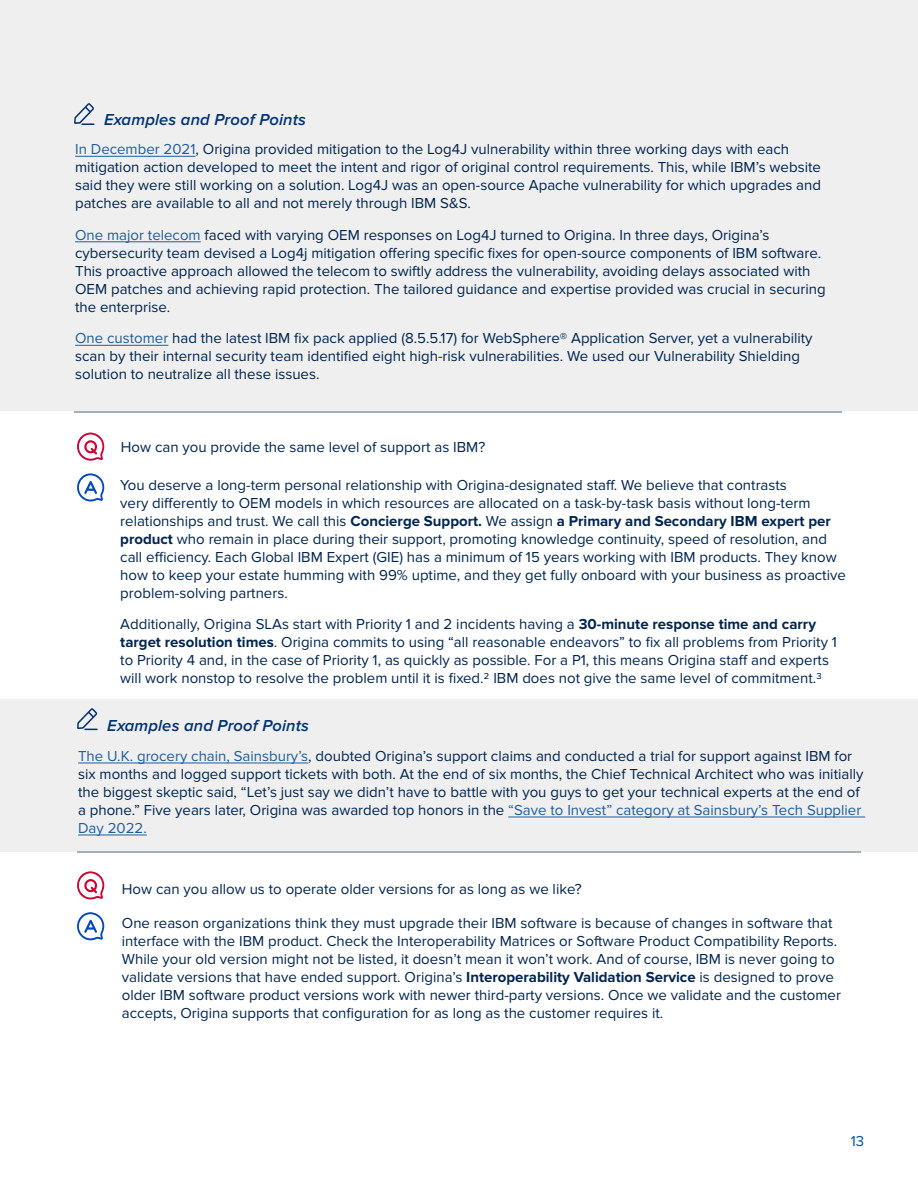
<style>
.page{position:relative;width:918px;height:1188px;background:#fff}
.page>*{position:absolute;margin:0;border:0;box-sizing:border-box;transform-origin:0 0}
.t1{font:italic 600 16.5px "Proxima Nova";letter-spacing:.01em;color:#003273}
.t2{font:15px/18px "Proxima Nova";color:#00254f}
.t3{font:15px "Proxima Nova";color:#0053a5}
.s1{color:#205d9e}
.s2{font-weight:700}
</style>
<div class="page">
<div style="left:0;top:0;width:918px;height:411px;background:#efefef"></div>
<hr style="left:75px;top:156px;width:121px;height:1px;background:#205d9e">
<hr style="left:75px;top:242px;width:126px;height:1px;background:#205d9e">
<hr style="left:75px;top:345px;width:93px;height:1px;background:#205d9e">
<svg style="left:74px;top:103px;width:21px;height:22px"></svg>
<hr style="left:75px;top:411px;width:767px;height:1px;background:#a3aeb8">
<div style="left:0;top:700px;width:918px;height:152px;background:#efefef"></div>
<hr style="left:78px;top:763px;width:230px;height:1px;background:#205d9e">
<hr style="left:508px;top:817px;width:357px;height:1px;background:#205d9e">
<hr style="left:78px;top:835px;width:69px;height:1px;background:#205d9e">
<svg style="left:77px;top:432px;width:28px;height:29px"></svg>
<svg style="left:77px;top:473px;width:28px;height:29px"></svg>
<svg style="left:77px;top:871px;width:28px;height:28px"></svg>
<svg style="left:77px;top:912px;width:28px;height:28px"></svg>
<svg style="left:77px;top:708px;width:21px;height:22px"></svg>
<hr style="left:77px;top:852px;width:783px;height:1px;background:#a3aeb8">
<p class="t1" style="left:104px;top:112px;width:203px">Examples and Proof Points</p>
<p class="t2" style="left:75px;top:141px;width:747px"><span class="s1">In December 2021</span>, Origina provided mitigation to the Log4J vulnerability within three working days with each mitigation action developed to meet the intent and rigor of original control requirements. This, while IBM’s website said they were still working on a solution. Log4J was an open-source Apache vulnerability for which upgrades and patches are available to all and not merely through IBM S&amp;S.</p>
<p class="t2" style="left:75px;top:226px;width:752px"><span class="s1">One major telecom</span> faced with varying OEM responses on Log4J turned to Origina. In three days, Origina’s cybersecurity team devised a Log4j mitigation offering specific fixes for open-source components of IBM software.<br>This proactive approach allowed the telecom to swiftly address the vulnerability, avoiding delays associated with OEM patches and achieving rapid protection. The tailored guidance and expertise provided was crucial in securing the enterprise.</p>
<p class="t2" style="left:75px;top:330px;width:739px"><span class="s1">One customer</span> had the latest IBM fix pack applied (8.5.5.17) for WebSphere® Application Server, yet a vulnerability scan by their internal security team identified eight high-risk vulnerabilities. We used our Vulnerability Shielding solution to neutralize all these issues.</p>
<p class="t2" style="left:121px;top:439px;width:366px">How can you provide the same level of support as IBM?</p>
<p class="t2" style="left:120px;top:476px;width:727px">You deserve a long-term personal relationship with Origina-designated staff. We believe that contrasts<br>very differently to OEM models in which resources are allocated on a task-by-task basis without long-term relationships and trust. We call this <span class="s2">Concierge Support.</span> We assign <span class="s2">a Primary and Secondary IBM expert per product</span> who remain in place during their support, promoting knowledge continuity, speed of resolution, and call efficiency. Each Global IBM Expert (GIE) has a minimum of 15 years working with IBM products. They know how to keep your estate humming with 99% uptime, and they get fully onboard with your business as proactive problem-solving partners.</p>
<p class="t2" style="left:120px;top:616px;width:718px">Additionally, Origina SLAs start with Priority 1 and 2 incidents having a <span class="s2">30-minute response time and carry target resolution times</span>. Origina commits to using “all reasonable endeavors” to fix all problems from Priority 1 to Priority 4 and, in the case of Priority 1, as quickly as possible. For a P1, this means Origina staff and experts will work nonstop to resolve the problem until it is fixed.2 IBM does not give the same level of commitment.3</p>
<p class="t1" style="left:107px;top:718px;width:203px">Examples and Proof Points</p>
<p class="t2" style="left:78px;top:747px;width:787px"><span class="s1">The U.K. grocery chain, Sainsbury’s</span>, doubted Origina’s support claims and conducted a trial for support against IBM for six months and logged support tickets with both. At the end of six months, the Chief Technical Architect who was initially the biggest skeptic said, “Let’s just say we didn’t have to battle with you guys to get your technical experts at the end of a phone.” Five years later, Origina was awarded top honors in the <span class="s1">“Save to Invest” category at Sainsbury’s Tech Supplier Day 2022.</span></p>
<p class="t2" style="left:122px;top:881px;width:461px">How can you allow us to operate older versions for as long as we like?</p>
<p class="t2" style="left:122px;top:914px;width:721px">One reason organizations think they must upgrade their IBM software is because of changes in software that interface with the IBM product. Check the Interoperability Matrices or Software Product Compatibility Reports.<br>While your old version might not be listed, it doesn’t mean it won’t work. And of course, IBM is never going to validate versions that have ended support. Origina’s <span class="s2">Interoperability Validation Service</span> is designed to prove older IBM software product versions work with newer third-party versions. Once we validate and the customer accepts, Origina supports that configuration for as long as the customer requires it.</p>
<p class="t3" style="left:851px;top:1132px;width:15px">13</p>
</div>
